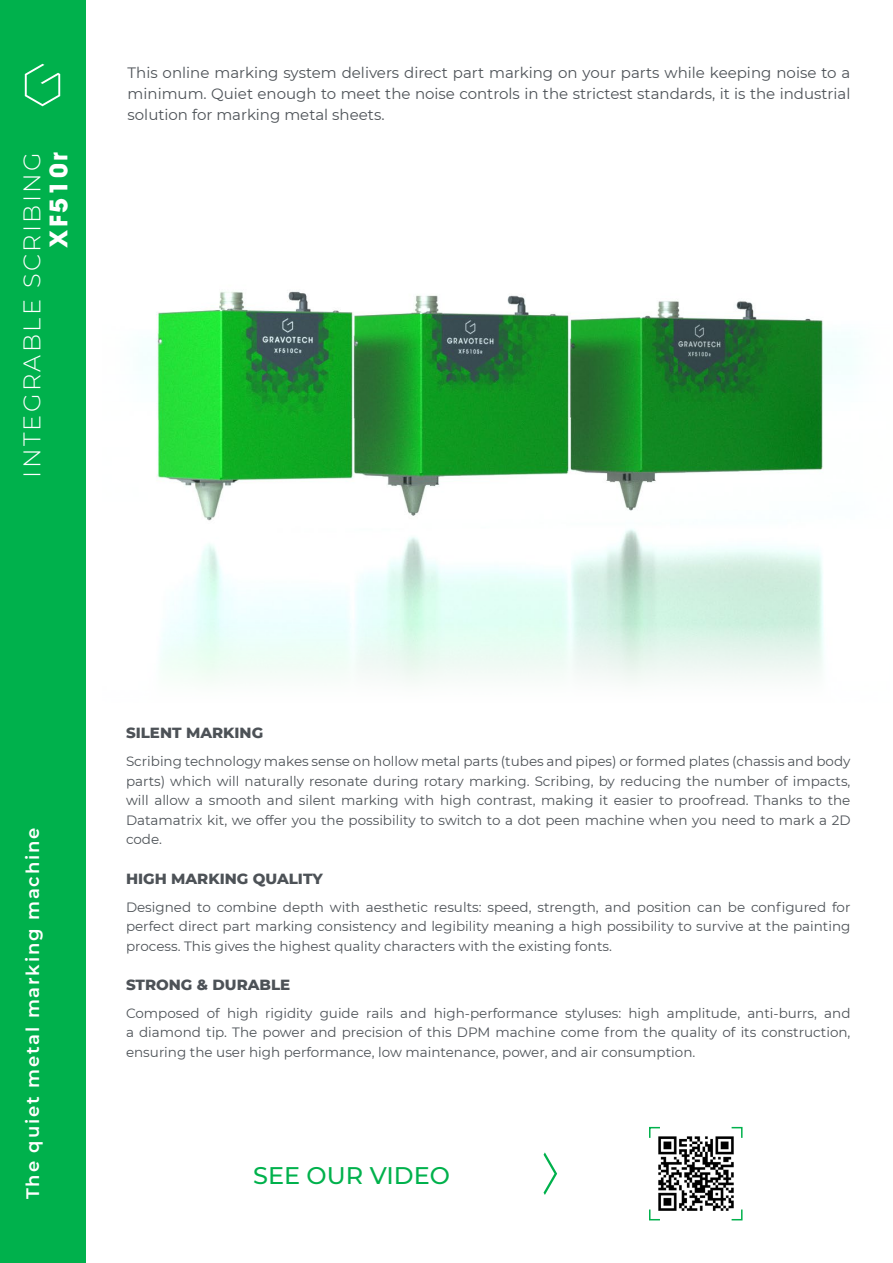
<style>
.page{position:relative;width:893px;height:1263px;background:#fff}
.page>*{position:absolute;margin:0;border:0;box-sizing:border-box;transform-origin:0 0}
.t1{font:300 24px "Montserrat";letter-spacing:.1em;color:#fff}
.t2{font:500 24px "Montserrat";color:#00b14c}
.t3{font:700 24px "Avant Garde";letter-spacing:.1em;color:#fff}
.t4{font:600 18px "Montserrat";letter-spacing:.1em;color:#fff}
.t5{font:15px/21px "Montserrat";color:#4d5257;text-align:justify}
.t6{font:800 15px "Montserrat";color:#4d5257}
.t7{font:13.5px/19.5px "Montserrat";color:#4d5257;text-align:justify}
</style>
<div class="page">
<div style="left:0;top:0;width:85px;height:1263px;background:#00b14c"></div>
<svg style="left:25px;top:64px;width:35px;height:42px"></svg>
<img style="left:142px;top:291px;width:714px;height:391px">
<svg style="left:544px;top:1152px;width:13px;height:43px"></svg>
<svg style="left:649px;top:1126px;width:11px;height:12px"></svg>
<svg style="left:649px;top:1209px;width:11px;height:12px"></svg>
<svg style="left:731px;top:1126px;width:12px;height:12px"></svg>
<svg style="left:731px;top:1209px;width:12px;height:12px"></svg>
<img style="left:657px;top:1135px;width:77px;height:77px">
<h1 class="t1" style="left:16px;top:478px;width:327px;rotate:-90deg">INTEGRABLE SCRIBING</h1>
<h1 class="t3" style="left:43px;top:248px;width:97px;rotate:-90deg">XF510r</h1>
<p class="t5" style="left:128px;top:62px;width:724px">This online marking system delivers direct part marking on your parts while keeping noise to a minimum. Quiet enough to meet the noise controls in the strictest standards, it is the industrial solution for marking metal sheets.</p>
<h2 class="t4" style="left:20px;top:1199px;width:373px;rotate:-90deg">The quiet metal marking machine</h2>
<p class="t6" style="left:126px;top:722px;width:139px">SILENT MARKING</p>
<p class="t7" style="left:126px;top:751px;width:726px">Scribing technology makes sense on hollow metal parts (tubes and pipes) or formed plates (chassis and body parts) which will naturally resonate during rotary marking. Scribing, by reducing the number of impacts, will allow a smooth and silent marking with high contrast, making it easier to proofread. Thanks to the Datamatrix kit, we offer you the possibility to switch to a dot peen machine when you need to mark a 2D code.</p>
<p class="t6" style="left:126px;top:867px;width:198px">HIGH MARKING QUALITY</p>
<p class="t7" style="left:126px;top:896px;width:726px">Designed to combine depth with aesthetic results: speed, strength, and position can be configured for perfect direct part marking consistency and legibility meaning a high possibility to survive at the painting process. This gives the highest quality characters with the existing fonts.</p>
<p class="t6" style="left:126px;top:973px;width:166px">STRONG &amp; DURABLE</p>
<p class="t7" style="left:126px;top:1003px;width:726px">Composed of high rigidity guide rails and high-performance styluses: high amplitude, anti-burrs, and a diamond tip. The power and precision of this DPM machine come from the quality of its construction, ensuring the user high performance, low maintenance, power, and air consumption.</p>
<h1 class="t2" style="left:253px;top:1159px;width:198px">SEE OUR VIDEO</h1>
</div>
